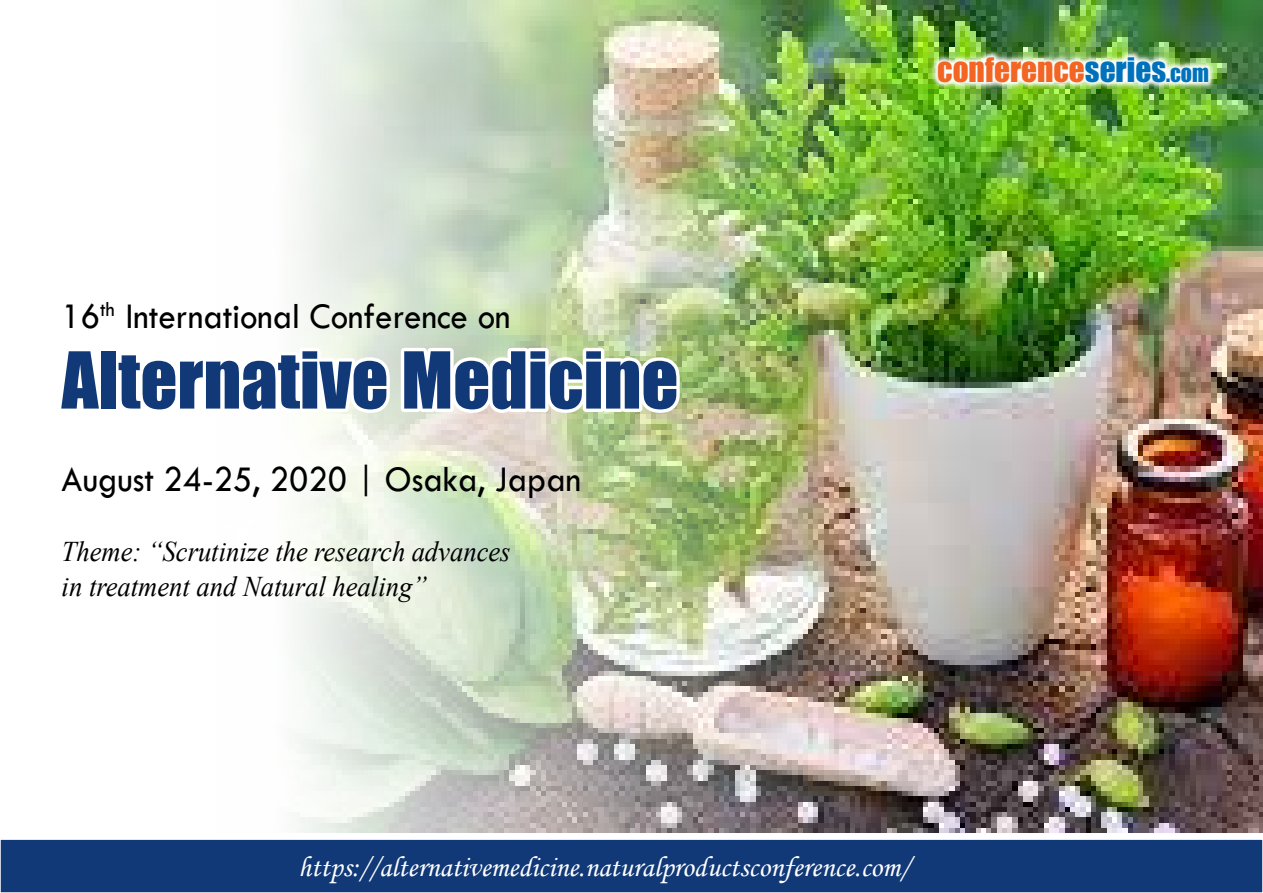
<style>
.page{position:relative;width:1263px;height:893px;background:#fff}
.page>*{position:absolute;margin:0;border:0;box-sizing:border-box;transform-origin:0 0}
.t1{font:72.45px "Impact";color:#113977}
.t2{font:37.5px "Tw Cen";color:#000;scale:.93 1}
.t3{font:31.2px "Impact";color:#f26522}
.t4{font:29.1px "Monotype Corsiva";color:#fff}
.t5{font:italic 28.5px/34.2px "Times New Roman";color:#000;scale:.93 1}
.s1{color:#0072bc}
.s2{font-size:21.9px;color:#0072bc}
</style>
<div class="page">
<img style="left:297px;top:0;width:966px;height:832px">
<img style="left:930px;top:50px;width:286px;height:40px">
<div style="left:0;top:839px;width:1263px;height:54px;background:#113977"></div>
<svg style="left:297px;top:266px;width:387px;height:187px"></svg>
<h2 class="t2" style="left:62px;top:294px;width:484px">16<sup>th</sup> International Conference on</h2>
<h1 class="t1" style="left:62px;top:324px;width:618px">Alternative Medicine</h1>
<h2 class="t2" style="left:62px;top:457px;width:560px">August 24-25, 2020 | Osaka, Japan</h2>
<p class="t5" style="left:62px;top:534px;width:484px">Theme: “Scrutinize the research advances in treatment and Natural healing”</p>
<p class="t3" style="left:937px;top:46px;width:273px">conference<span class="s1">series</span><span class="s2">.com</span></p>
<p class="t4" style="left:298px;top:849px;width:613px">https://alternativemedicine.naturalproductsconference.com/</p>
</div>
